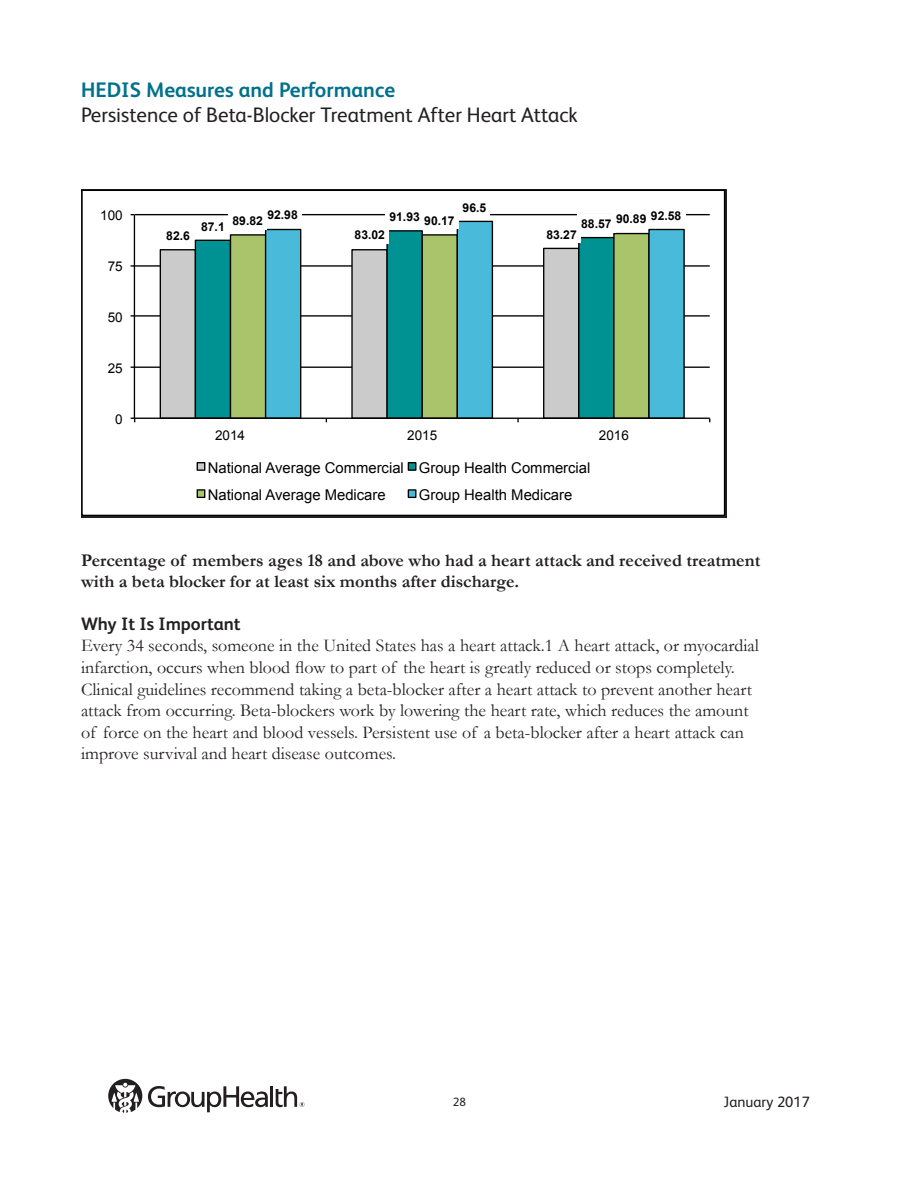
<style>
.page{position:relative;width:918px;height:1188px;background:#fff}
.page>*{position:absolute;margin:0;border:0;box-sizing:border-box;transform-origin:0 0}
.t1{font:21px "FS Albert";color:#231f20}
.t2{font:700 21px "FS Albert";color:#00718c}
.t3{font:18px/21.6px "Garamond";color:#231f20}
.t4{font:700 18px/21px "Garamond";color:#231f20}
.t5{font:700 18px "FS Albert";color:#231f20}
.t6{font:15px "FS Albert";color:#231f20}
.t7{font:14.85px/27.2px "Arial";color:#000}
.t8{font:13.5px "Arial";color:#000}
.t9{font:700 12.15px "Arial";color:#000}
.t10{font:12px "FS Albert";color:#231f20}
</style>
<div class="page">
<hr style="left:135px;top:367px;width:575px;height:1px;background:#000">
<hr style="left:135px;top:315px;width:575px;height:2px;background:#000">
<hr style="left:135px;top:265px;width:575px;height:2px;background:#000">
<hr style="left:135px;top:214px;width:575px;height:1px;background:#000">
<svg style="left:159px;top:249px;width:35px;height:169px;background:#c1c1c1"></svg>
<svg style="left:194px;top:239px;width:35px;height:179px;background:#048a8c"></svg>
<svg style="left:229px;top:234px;width:35px;height:184px;background:#9db866"></svg>
<svg style="left:264px;top:220px;width:421px;height:198px"></svg>
<hr style="left:134px;top:215px;width:1px;height:203px;background:#000">
<hr style="left:134px;top:418px;width:576px;height:1px;background:#000">
<div style="left:351px;top:225px;width:38px;height:19px;background:#fff"></div>
<div style="left:542px;top:225px;width:39px;height:18px;background:#fff"></div>
<div style="left:385px;top:207px;width:39px;height:19px;background:#fff"></div>
<div style="left:577px;top:214px;width:39px;height:18px;background:#fff"></div>
<div style="left:229px;top:211px;width:38px;height:19px;background:#fff"></div>
<div style="left:420px;top:211px;width:39px;height:18px;background:#fff"></div>
<div style="left:612px;top:209px;width:39px;height:19px;background:#fff"></div>
<div style="left:263px;top:205px;width:39px;height:18px;background:#fff"></div>
<div style="left:458px;top:198px;width:32px;height:18px;background:#fff"></div>
<div style="left:647px;top:206px;width:38px;height:18px;background:#fff"></div>
<div style="left:197px;top:463px;width:8px;height:7px;background:#cbcbcb"></div>
<div style="left:197px;top:462px;width:8px;height:9px;border:1px solid #000"></div>
<div style="left:408px;top:463px;width:8px;height:7px;background:#009193"></div>
<div style="left:408px;top:462px;width:8px;height:9px;border:1px solid #000"></div>
<div style="left:197px;top:490px;width:8px;height:7px;background:#aac46b"></div>
<div style="left:197px;top:489px;width:8px;height:9px;border:1px solid #000"></div>
<div style="left:408px;top:490px;width:8px;height:7px;background:#49bad9"></div>
<div style="left:408px;top:489px;width:8px;height:9px;border:1px solid #000"></div>
<svg style="left:108px;top:1079px;width:34px;height:34px"></svg>
<hr style="left:270px;top:1086px;width:3px;height:21px;background:#231f20">
<svg style="left:148px;top:1086px;width:120px;height:26px"></svg>
<svg style="left:276px;top:1086px;width:28px;height:21px"></svg>
<p class="t2" style="left:81px;top:76px;width:316px">HEDIS Measures and Performance</p>
<p class="t1" style="left:81px;top:101px;width:498px">Persistence of Beta-Blocker Treatment After Heart Attack</p>
<p class="t8" style="left:100px;top:206px;width:24px">100</p>
<p class="t8" style="left:108px;top:257px;width:17px">75</p>
<p class="t8" style="left:108px;top:308px;width:17px">50</p>
<p class="t8" style="left:108px;top:359px;width:17px">25</p>
<p class="t8" style="left:115px;top:410px;width:9px">0</p>
<p class="t9" style="left:463px;top:200px;width:25px">96.5</p>
<p class="t9" style="left:267px;top:207px;width:32px">92.98</p>
<p class="t9" style="left:651px;top:207px;width:32px">92.58</p>
<p class="t9" style="left:389px;top:209px;width:32px">91.93</p>
<p class="t9" style="left:233px;top:213px;width:32px">89.82</p>
<p class="t9" style="left:424px;top:212px;width:32px">90.17</p>
<p class="t9" style="left:581px;top:213px;width:67px">88.57 90.89</p>
<p class="t9" style="left:201px;top:219px;width:25px">87.1</p>
<p class="t9" style="left:166px;top:228px;width:25px">82.6</p>
<p class="t9" style="left:355px;top:227px;width:32px">83.02</p>
<p class="t9" style="left:546px;top:226px;width:32px">83.27</p>
<p class="t8" style="left:215px;top:426px;width:32px">2014</p>
<p class="t8" style="left:407px;top:426px;width:32px">2015</p>
<p class="t8" style="left:599px;top:426px;width:32px">2016</p>
<p class="t7" style="left:208px;top:454px;width:384px">National Average Commercial Group Health Commercial<br>National Average Medicare</p>
<p class="t7" style="left:419px;top:482px;width:155px">Group Health Medicare</p>
<p class="t4" style="left:81px;top:549px;width:681px">Percentage of members ages 18 and above who had a heart attack and received treatment with a beta blocker for at least six months after discharge.</p>
<p class="t5" style="left:81px;top:611px;width:161px">Why It Is Important</p>
<p class="t3" style="left:81px;top:635px;width:680px">Every 34 seconds, someone in the United States has a heart attack.1 A heart attack, or myocardial</p>
<p class="t3" style="left:81px;top:656px;width:672px">infarction, occurs when blood flow to part of the heart is greatly reduced or stops completely.<br>Clinical guidelines recommend taking a beta-blocker after a heart attack to prevent another heart attack from occurring. Beta-blockers work by lowering the heart rate, which reduces the amount of force on the heart and blood vessels. Persistent use of a beta-blocker after a heart attack can improve survival and heart disease outcomes.</p>
<p class="t10" style="left:453px;top:1094px;width:15px">28</p>
<p class="t6" style="left:724px;top:1092px;width:88px">January 2017</p>
</div>
